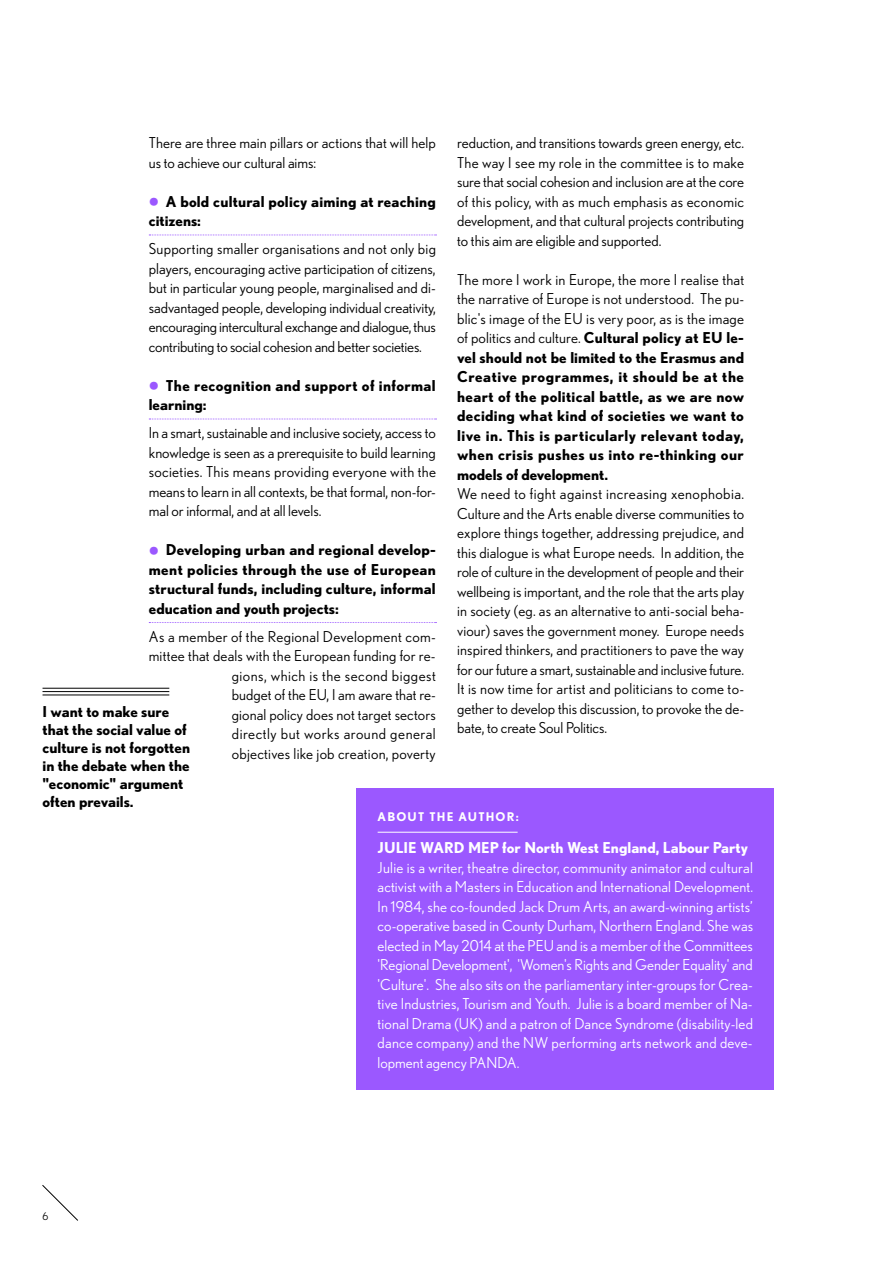
<style>
.page{position:relative;width:893px;height:1263px;background:#fff}
.page>*{position:absolute;margin:0;border:0;box-sizing:border-box;transform-origin:0 0}
.t1{font:15px/19.5px "Nobel";color:#000;text-align:justify}
.t2{font:700 15px/19.5px "Nobel";color:#000}
.t3{font:15px/19.5px "Nobel";letter-spacing:.015em;color:#fff;text-align:justify}
.t4{font:700 15px/19.5px "Nobel";letter-spacing:.025em;color:#000}
.t5{font:700 15px "Nobel";color:#fff}
.t6{font:700 12px "Nobel";letter-spacing:.1em;color:#fff}
.t7{font:10.5px "Nobel";color:#000}
.s1{font-weight:900;font-size:16.5px;color:#9b58ff}
.s2{font-weight:400}
</style>
<div class="page">
<svg style="left:42px;top:1185px;width:36px;height:36px"></svg>
<svg style="left:149px;top:235px;width:287px;height:1px"></svg>
<svg style="left:149px;top:419px;width:287px;height:1px"></svg>
<svg style="left:149px;top:622px;width:287px;height:1px"></svg>
<hr style="left:43px;top:688px;width:126px;height:1px;background:#000">
<hr style="left:43px;top:691px;width:126px;height:1px;background:#000">
<hr style="left:43px;top:695px;width:126px;height:1px;background:#000">
<div style="left:356px;top:789px;width:418px;height:301px;background:#9b58ff"></div>
<hr style="left:378px;top:832px;width:140px;height:1px;background:#fff">
<p class="t1" style="left:149px;top:133px;width:288px">There are three main pillars or actions that will help us to achieve our cultural aims:</p>
<p class="t2" style="left:149px;top:191px;width:289px"><span class="s1">•</span> A bold cultural policy aiming at reaching citizens:</p>
<p class="t1" style="left:149px;top:239px;width:289px">Supporting smaller organisations and not only big players, encouraging active participation of citizens, but in particular young people, marginalised and di&shy;sadvantaged people, developing individual creativity, encouraging intercultural exchange and dialogue, thus contributing to social cohesion and better societies.</p>
<p class="t4" style="left:149px;top:375px;width:288px"><span class="s1">•</span> The recognition and support of informal learning:</p>
<p class="t1" style="left:149px;top:423px;width:289px">In a smart, sustainable and inclusive society, access to knowledge is seen as a prerequisite to build learning societies. This means providing everyone with the means to learn in all contexts, be that formal, non-for&shy;mal or informal, and at all levels.</p>
<p class="t2" style="left:149px;top:540px;width:289px;text-align:justify"><span class="s1">•</span> Developing urban and regional develop&shy;ment policies through the use of European structural funds, including culture, informal education and youth projects:</p>
<p class="t1" style="left:149px;top:626px;width:289px;text-align:right">As a member of the Regional Development com&shy;mittee that deals with the European funding for re&shy;gions, which is the second biggest<br>budget of the EU, I am aware that re-<br>gional policy does not target sectors<br>directly but works around general<br>objectives like job creation, poverty</p>
<p class="t2" style="left:43px;top:702px;width:149px;line-height:18px">I want to make sure that the social value of culture is not forgotten in the debate when the "economic" argument often prevails.</p>
<p class="t1" style="left:457px;top:133px;width:289px">reduction, and transitions towards green energy, etc.<br>The way I see my role in the committee is to make sure that social cohesion and inclusion are at the core of this policy, with as much emphasis as economic development, and that cultural projects contributing to this aim are eligible and supported.</p>
<p class="t2" style="left:457px;top:269px;width:289px;text-align:justify"><span class="s2">The more I work in Europe, the more I realise that the narrative of Europe is not understood. The pu&shy;blic's image of the EU is very poor, as is the image of politics and culture.</span> Cultural policy at EU le&shy;vel should not be limited to the Erasmus and Creative programmes, it should be at the heart of the political battle, as we are now deciding what kind of societies we want to live in. This is particularly relevant today, when crisis pushes us into re-thinking our models of development.</p>
<p class="t1" style="left:457px;top:484px;width:289px">We need to fight against increasing xenophobia.<br>Culture and the Arts enable diverse communities to explore things together, addressing prejudice, and this dialogue is what Europe needs. In addition, the role of culture in the development of people and their wellbeing is important, and the role that the arts play in society (eg. as an alternative to anti-social beha&shy;viour) saves the government money. Europe needs inspired thinkers, and practitioners to pave the way for our future a smart, sustainable and inclusive future.<br>It is now time for artist and politicians to come to&shy;gether to develop this discussion, to provoke the de&shy;bate, to create Soul Politics.</p>
<p class="t7" style="left:43px;top:1211px;width:7px">6</p>
<p class="t6" style="left:378px;top:810px;width:143px">ABOUT THE AUTHOR:</p>
<p class="t5" style="left:378px;top:839px;width:372px">JULIE WARD MEP for North West England, Labour Party</p>
<p class="t3" style="left:378px;top:858px;width:377px">Julie is a writer, theatre director, community animator and cultural activist with a Masters in Education and International Development.<br>In 1984, she co-founded Jack Drum Arts, an award-winning artists’ co-operative based in County Durham, Northern England. She was elected in May 2014 at the PEU and is a member of the Committees 'Regional Development', 'Women's Rights and Gender Equality' and 'Culture'. She also sits on the parliamentary inter-groups for Crea&shy;tive Industries, Tourism and Youth. Julie is a board member of Na&shy;tional Drama (UK) and a patron of Dance Syndrome (disability-led dance company) and the NW performing arts network and deve&shy;lopment agency PANDA.</p>
</div>
